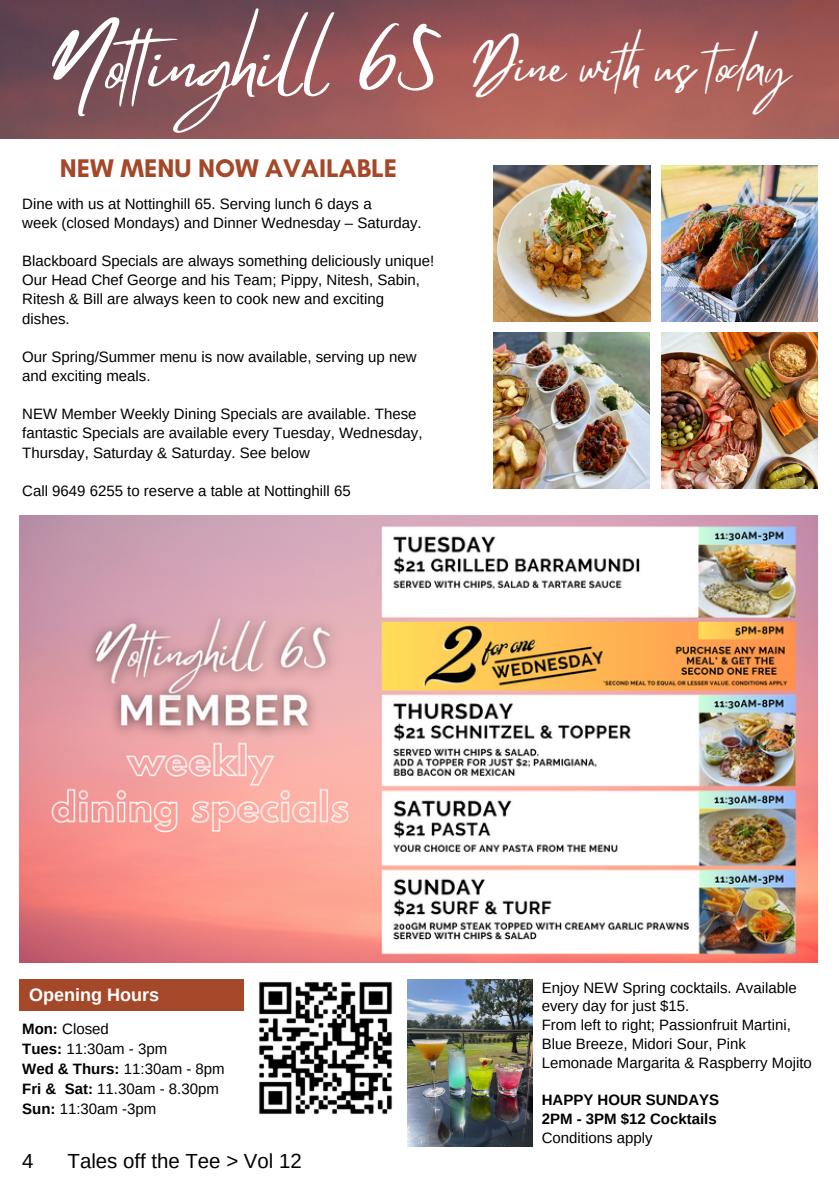
<style>
.page{position:relative;width:839px;height:1191px;background:#fff}
.page>*{position:absolute;margin:0;border:0;box-sizing:border-box;transform-origin:0 0}
.t1{font:74.6px "Mistrully";color:#fff}
.t2{font:49.2px "Mistrully";color:#fff}
.t3{font:700 26px "Glacial Indifference";color:#a54829}
.t4{font:20.4px "Arimo";color:#000}
.t5{font:700 18px "Arimo";color:#fff}
.t6{font:15px/19.2px "Arimo";color:#000}
.t7{font:700 15px "Arimo";color:#000}
.s1{font-weight:700}
</style>
<div class="page">
<img style="left:0;top:0;width:838px;height:139px">
<div style="left:19px;top:980px;width:224px;height:31px;background:#a54829"></div>
<img style="left:258px;top:981px;width:135px;height:134px">
<img style="left:19px;top:516px;width:798px;height:447px">
<img style="left:408px;top:980px;width:124px;height:166px">
<img style="left:661px;top:166px;width:156px;height:156px">
<img style="left:494px;top:166px;width:156px;height:156px">
<img style="left:661px;top:333px;width:156px;height:156px">
<img style="left:494px;top:333px;width:156px;height:156px">
<p class="t1" style="left:51px;top:5px;width:391px">Notinghill 65</p>
<p class="t3" style="left:60px;top:152px;width:339px">NEW MENU NOW AVAILABLE</p>
<p class="t6" style="left:22px;top:194px;width:351px">Dine with us at Nottinghill 65. Serving lunch 6 days a</p>
<p class="t6" style="left:22px;top:213px;width:401px">week (closed Mondays) and Dinner Wednesday – Saturday.</p>
<p class="t6" style="left:22px;top:251px;width:413px">Blackboard Specials are always something deliciously unique!<br>Our Head Chef George and his Team; Pippy, Nitesh, Sabin, Ritesh &amp; Bill are always keen to cook new and exciting dishes.</p>
<p class="t6" style="left:22px;top:347px;width:396px">Our Spring/Summer menu is now available, serving up new and exciting meals.</p>
<p class="t6" style="left:22px;top:405px;width:402px">NEW Member Weekly Dining Specials are available. These fantastic Specials are available every Tuesday, Wednesday,<br>Thursday, Saturday &amp; Saturday. See below</p>
<p class="t6" style="left:22px;top:481px;width:330px">Call 9649 6255 to reserve a table at Nottinghill 65</p>
<p class="t2" style="left:472px;top:27px;width:320px">Dine with us today</p>
<p class="t5" style="left:29px;top:985px;width:131px">Opening Hours</p>
<p class="t6" style="left:22px;top:1019px;width:88px"><span class="s1">Mon:</span> Closed</p>
<p class="t6" style="left:22px;top:1039px;width:147px"><span class="s1">Tues:</span> 11:30am - 3pm</p>
<p class="t6" style="left:22px;top:1059px;width:204px"><span class="s1">Wed &amp; Thurs:</span> 11:30am - 8pm</p>
<p class="t6" style="left:22px;top:1079px;width:198px"><span class="s1">Fri &amp; Sat:</span> 11.30am - 8.30pm</p>
<p class="t6" style="left:22px;top:1099px;width:136px"><span class="s1">Sun:</span> 11:30am -3pm</p>
<p class="t4" style="left:22px;top:1150px;width:13px">4</p>
<p class="t4" style="left:68px;top:1150px;width:236px">Tales off the Tee &gt; Vol 12</p>
<p class="t6" style="left:541px;top:978px;width:256px">Enjoy NEW Spring cocktails. Available every day for just $15.</p>
<p class="t6" style="left:541px;top:1015px;width:271px">From left to right; Passionfruit Martini,<br>Blue Breeze, Midori Sour, Pink<br>Lemonade Margarita &amp; Raspberry Mojito</p>
<p class="t7" style="left:541px;top:1091px;width:179px">HAPPY HOUR SUNDAYS</p>
<p class="t7" style="left:541px;top:1110px;width:176px">2PM - 3PM $12 Cocktails</p>
<p class="t6" style="left:541px;top:1128px;width:112px">Conditions apply</p>
</div>
